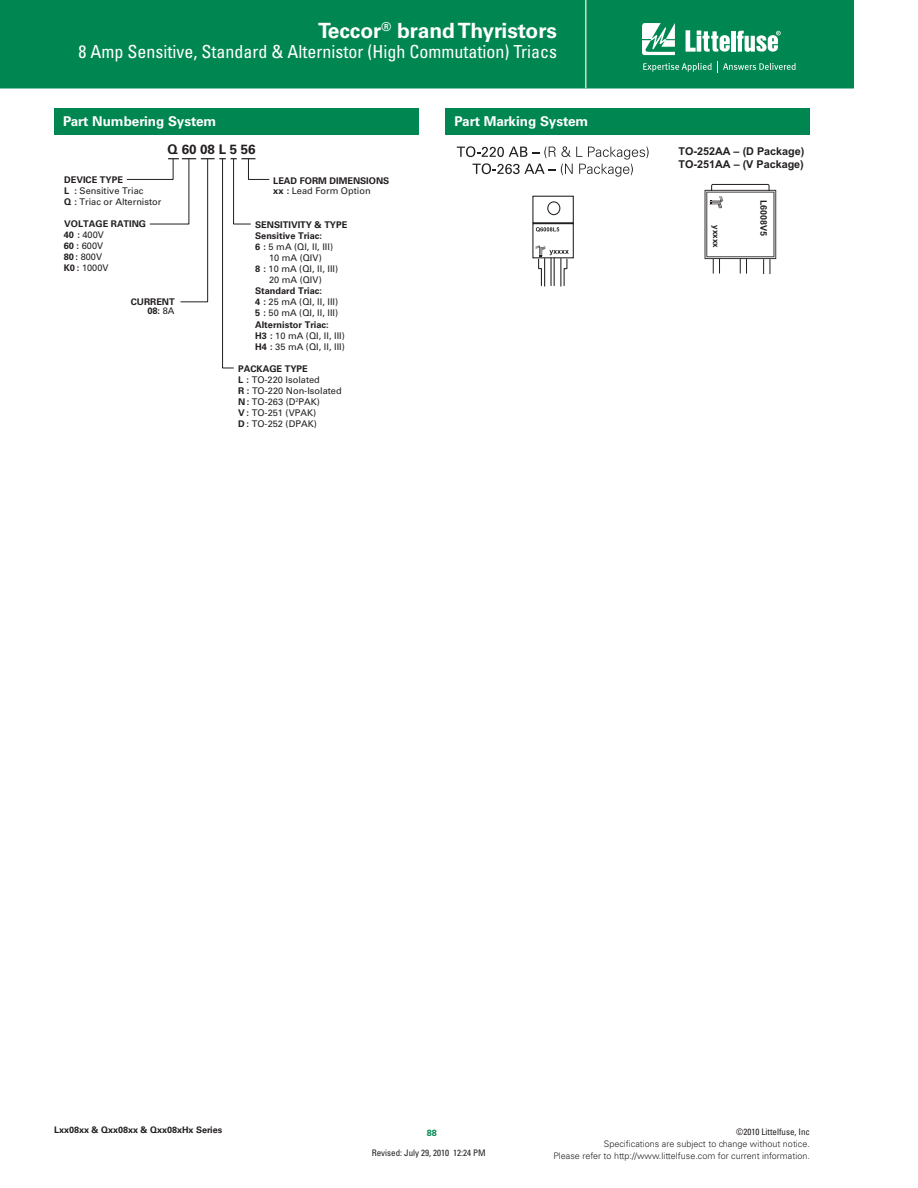
<style>
.page{position:relative;width:918px;height:1188px;background:#fff}
.page>*{position:absolute;margin:0;border:0;box-sizing:border-box;transform-origin:0 0}
.t1{font:700 21px "Univers LT Std";color:#fff}
.t2{font:condensed 18px "Univers LT Std";color:#fff}
.t3{font:700 13.5px "Univers LT Std";color:#fff}
.t4{font:700 13.35px "Univers LT Std";color:#231f20}
.t5{font:700 10.8px/12.9px "Arial";color:#231f20}
.t6{font:9.15px/11.1px "Univers LT Std";color:#231f20}
.t7{font:700 9.15px/10.9px "Univers LT Std";color:#231f20}
.t8{font:300 9px/12px "Univers LT Std";color:#231f20;text-align:right}
.t9{font:condensed 9px "Univers LT Std";color:#231f20}
.t10{font:700 9px "Univers LT Std";color:#231f20}
.t11{font:700 9px "Arial";letter-spacing:-.005em;color:#231f20}
.t12{font:700 9px "Univers LT Std";color:#008751}
.t13{font:700 8.1px "Arial";color:#231f20}
.s1{font-weight:700}
.s2{font-weight:400}
</style>
<div class="page">
<div style="left:0;top:0;width:854px;height:88px;background:#008751"></div>
<hr style="left:585px;top:0;width:1px;height:88px;background:#fff">
<svg style="left:642px;top:23px;width:33px;height:32px"></svg>
<hr style="left:731px;top:31px;width:4px;height:21px;background:#fff">
<svg style="left:737px;top:31px;width:44px;height:21px"></svg>
<svg style="left:686px;top:30px;width:44px;height:22px"></svg>
<svg style="left:643px;top:61px;width:153px;height:11px;background:#2e9c70"></svg>
<svg style="left:126px;top:158px;width:144px;height:211px"></svg>
<div style="left:54px;top:108px;width:364px;height:26px;background:#008751"></div>
<div style="left:446px;top:108px;width:364px;height:26px;background:#008751"></div>
<svg style="left:457px;top:146px;width:192px;height:31px"></svg>
<svg style="left:532px;top:195px;width:42px;height:92px"></svg>
<div style="left:711px;top:184px;width:58px;height:9px;border:1px solid #231f20"></div>
<svg style="left:705px;top:190px;width:71px;height:84px"></svg>
<h1 class="t1" style="left:318px;top:22px;width:241px">Teccor<sup>®</sup> brand Thyristors</h1>
<h2 class="t2" style="left:79px;top:45px;width:480px">8 Amp Sensitive, Standard &amp; Alternistor (High Commutation) Triacs</h2>
<h3 class="t3" style="left:63px;top:116px;width:155px">Part Numbering System</h3>
<h3 class="t3" style="left:454px;top:116px;width:135px">Part Marking System</h3>
<h3 class="t4" style="left:168px;top:144px;width:90px">Q 60 08 L 5 56</h3>
<p class="t6" style="left:64px;top:175px;width:99px"><span class="s1">DEVICE TYPE<br>L :</span> Sensitive Triac<br><span class="s1">Q :</span> Triac or Alternistor</p>
<p class="t7" style="left:273px;top:175px;width:118px">LEAD FORM DIMENSIONS xx : <span class="s2">Lead Form Option</span></p>
<p class="t7" style="left:64px;top:219px;width:84px">VOLTAGE RATING<br>40 : <span class="s2">400V<br></span>60 : <span class="s2">600V<br></span>80 : <span class="s2">800V<br></span>K0 : <span class="s2">1000V</span></p>
<p class="t7" style="left:131px;top:297px;width:46px;line-height:9.8px;text-align:right">CURRENT<br>08: <span class="s2">8A</span></p>
<p class="t7" style="left:255px;top:220px;width:94px">SENSITIVITY &amp; TYPE</p>
<p class="t7" style="left:255px;top:231px;width:69px">Sensitive Triac:</p>
<p class="t6" style="left:255px;top:242px;width:80px"><span class="s1">6 :</span> 5 mA (QI, II, III)</p>
<p class="t6" style="left:269px;top:253px;width:54px">10 mA (QIV)</p>
<p class="t6" style="left:255px;top:264px;width:85px"><span class="s1">8 :</span> 10 mA (QI, II, III)</p>
<p class="t6" style="left:269px;top:275px;width:54px">20 mA (QIV)</p>
<p class="t6" style="left:255px;top:286px;width:91px"><span class="s1">Standard Triac:<br>4 :</span> 25 mA (QI, II, III)<br><span class="s1">5 :</span> 50 mA (QI, II, III)<br><span class="s1">Alternistor Triac:<br>H3 :</span> 10 mA (QI, II, III)<br><span class="s1">H4 :</span> 35 mA (QI, II, III)</p>
<p class="t6" style="left:238px;top:364px;width:105px"><span class="s1">PACKAGE TYPE<br>L :</span> TO-220 Isolated<br><span class="s1">R :</span> TO-220 Non-Isolated<br><span class="s1">N :</span> TO-263 (D<sup>2</sup>PAK)<br><span class="s1">V :</span> TO-251 (VPAK)<br><span class="s1">D :</span> TO-252 (DPAK)</p>
<p class="t5" style="left:679px;top:146px;width:127px">TO-252AA – (D Package)<br>TO-251AA – (V Package)</p>
<p class="t13" style="left:719px;top:225px;width:24px;rotate:90deg">yxxxx</p>
<p class="t11" style="left:767px;top:200px;width:38px;rotate:90deg">L6008V5</p>
<p class="t10" style="left:54px;top:1126px;width:170px">Lxx08xx &amp; Qxx08xx &amp; Qxx08xHx Series</p>
<p class="t12" style="left:427px;top:1130px;width:12px">88</p>
<p class="t9" style="left:372px;top:1150px;width:115px">Revised: July 29, 2010 12:24 PM</p>
<p class="t9" style="left:736px;top:1129px;width:75px">©2010 Littelfuse, Inc</p>
<p class="t8" style="left:553px;top:1138px;width:258px">Specifications are subject to change without notice.<br>Please refer to http://www.littelfuse.com for current information.</p>
</div>
